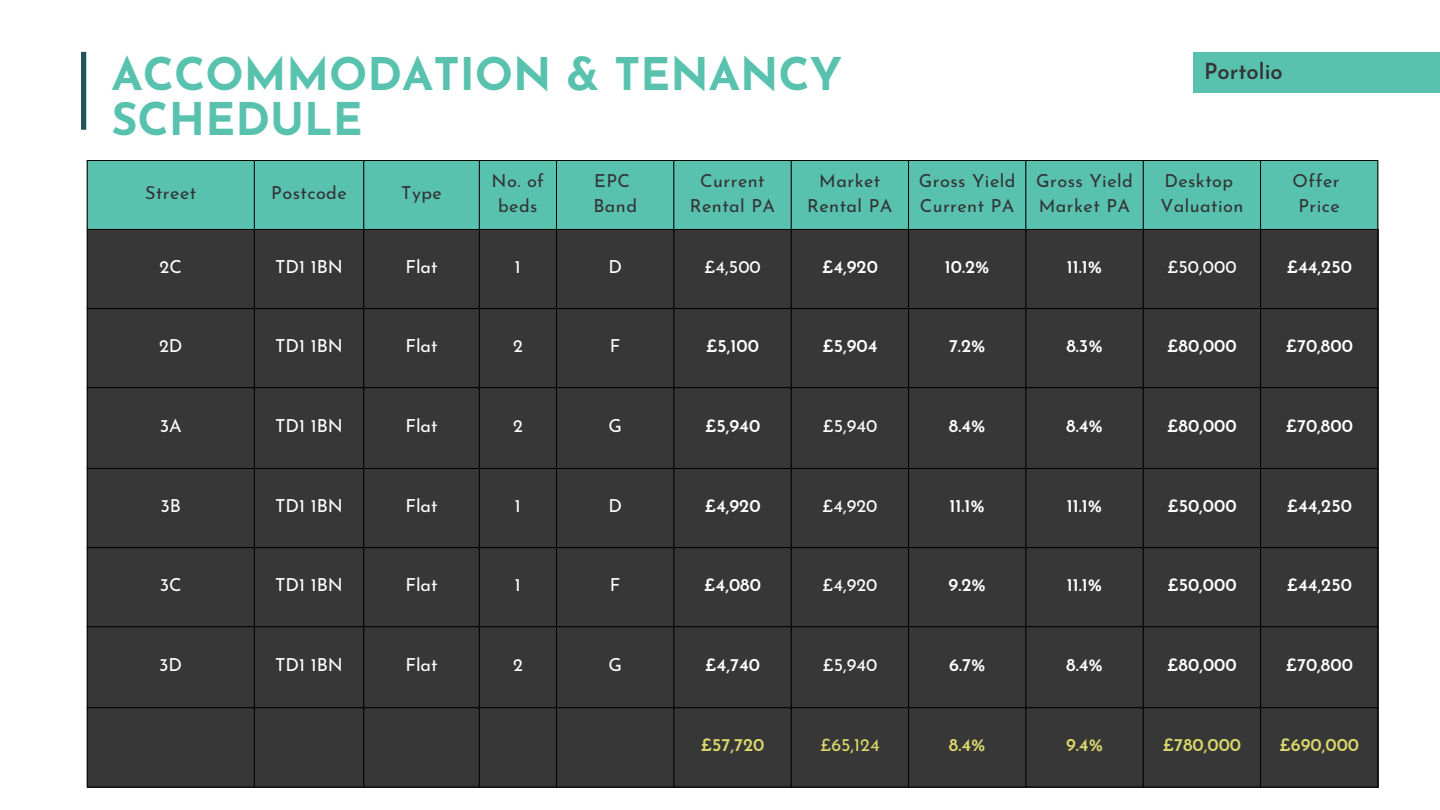
<style>
.page{position:relative;width:1440px;height:810px;background:#fff}
.page>*{position:absolute;margin:0;border:0;box-sizing:border-box;transform-origin:0 0}
.t1{font:700 45px/45px "Josefin Sans";color:#59c2af}
.t2{font:600 22px "Josefin Sans";color:#333}
.t3{font:600 18px "Josefin Sans";color:#fff}
.t4{font:18px/24.8px "Josefin Sans";letter-spacing:.025em;color:#333;text-align:center}
.t5{font:18px "Josefin Sans";color:#fff}
.t6{font:600 18px "Josefin Sans";color:#dbd86b}
.t7{font:18px "Josefin Sans";color:#dbd86b}
</style>
<div class="page">
<div style="left:87px;top:229px;width:1291px;height:558px;background:#373737"></div>
<div style="left:81px;top:52px;width:5px;height:78px;background:#20535a"></div>
<div style="left:88px;top:161px;width:1290px;height:68px;background:#59c2af"></div>
<hr style="left:87px;top:161px;width:1px;height:626px;background:#000">
<hr style="left:254px;top:161px;width:1px;height:626px;background:#000">
<hr style="left:364px;top:161px;width:1px;height:626px;background:#000">
<hr style="left:479px;top:161px;width:1px;height:626px;background:#000">
<hr style="left:556px;top:161px;width:1px;height:626px;background:#000">
<hr style="left:674px;top:161px;width:1px;height:626px;background:#000">
<hr style="left:791px;top:161px;width:1px;height:626px;background:#000">
<hr style="left:908px;top:161px;width:1px;height:626px;background:#000">
<hr style="left:1026px;top:161px;width:1px;height:626px;background:#000">
<hr style="left:1143px;top:161px;width:1px;height:626px;background:#000">
<hr style="left:1260px;top:161px;width:1px;height:626px;background:#000">
<hr style="left:1378px;top:161px;width:1px;height:626px;background:#000">
<hr style="left:87px;top:160px;width:1291px;height:1px;background:#000">
<hr style="left:87px;top:308px;width:1291px;height:1px;background:#000">
<hr style="left:87px;top:388px;width:1291px;height:1px;background:#000">
<hr style="left:87px;top:468px;width:1291px;height:1px;background:#000">
<hr style="left:87px;top:547px;width:1291px;height:1px;background:#000">
<hr style="left:87px;top:627px;width:1291px;height:1px;background:#000">
<hr style="left:87px;top:708px;width:1291px;height:1px;background:#000">
<hr style="left:87px;top:787px;width:1291px;height:1px;background:#000">
<hr style="left:87px;top:229px;width:1291px;height:1px;background:#000">
<div style="left:1193px;top:52px;width:247px;height:40px;background:#59c2af"></div>
<p class="t1" style="left:111px;top:56px;width:733px">ACCOMMODATION &amp; TENANCY<br>SCHEDULE</p>
<p class="t2" style="left:1204px;top:63px;width:80px">Portolio</p>
<h1 class="t4" style="left:145px;top:182px;width:53px">Street</h1>
<p class="t4" style="left:271px;top:182px;width:77px">Postcode</p>
<p class="t4" style="left:401px;top:182px;width:42px">Type</p>
<p class="t4" style="left:492px;top:170px;width:54px">No. of beds</p>
<p class="t4" style="left:594px;top:170px;width:37px">EPC</p>
<p class="t4" style="left:593px;top:195px;width:45px">Band</p>
<p class="t4" style="left:690px;top:170px;width:87px">Current<br>Rental PA</p>
<p class="t4" style="left:807px;top:170px;width:87px">Market<br>Rental PA</p>
<p class="t4" style="left:919px;top:170px;width:98px;text-align:left">Gross Yield<br>Current PA</p>
<p class="t4" style="left:1036px;top:170px;width:98px;text-align:left">Gross Yield<br>Market PA</p>
<p class="t4" style="left:1164px;top:170px;width:70px">Desktop</p>
<p class="t4" style="left:1160px;top:195px;width:84px">Valuation</p>
<p class="t4" style="left:1293px;top:170px;width:49px">Offer</p>
<p class="t4" style="left:1299px;top:195px;width:43px">Price</p>
<p class="t5" style="left:160px;top:260px;width:24px">2C</p>
<p class="t5" style="left:275px;top:260px;width:69px">TD1 1BN</p>
<p class="t5" style="left:405px;top:260px;width:34px">Flat</p>
<p class="t5" style="left:515px;top:260px;width:7px">1</p>
<p class="t5" style="left:608px;top:260px;width:15px">D</p>
<p class="t5" style="left:704px;top:260px;width:58px">£4,500</p>
<p class="t3" style="left:822px;top:260px;width:58px">£4,920</p>
<p class="t3" style="left:945px;top:260px;width:46px">10.2%</p>
<p class="t3" style="left:1067px;top:260px;width:37px">11.1%</p>
<p class="t5" style="left:1167px;top:260px;width:71px">£50,000</p>
<p class="t3" style="left:1286px;top:260px;width:67px">£44,250</p>
<p class="t5" style="left:159px;top:339px;width:25px">2D</p>
<p class="t5" style="left:275px;top:339px;width:69px">TD1 1BN</p>
<p class="t5" style="left:405px;top:339px;width:34px">Flat</p>
<p class="t5" style="left:513px;top:339px;width:11px">2</p>
<p class="t5" style="left:610px;top:339px;width:12px">F</p>
<p class="t3" style="left:706px;top:339px;width:55px">£5,100</p>
<p class="t3" style="left:822px;top:339px;width:57px">£5,904</p>
<p class="t3" style="left:949px;top:339px;width:38px">7.2%</p>
<p class="t3" style="left:1066px;top:339px;width:38px">8.3%</p>
<p class="t3" style="left:1167px;top:339px;width:71px">£80,000</p>
<p class="t3" style="left:1285px;top:339px;width:69px">£70,800</p>
<p class="t5" style="left:160px;top:419px;width:24px">3A</p>
<p class="t5" style="left:275px;top:419px;width:69px">TD1 1BN</p>
<p class="t5" style="left:405px;top:419px;width:34px">Flat</p>
<p class="t5" style="left:513px;top:419px;width:11px">2</p>
<p class="t5" style="left:608px;top:419px;width:15px">G</p>
<p class="t3" style="left:705px;top:419px;width:57px">£5,940</p>
<p class="t5" style="left:822px;top:419px;width:56px">£5,940</p>
<p class="t3" style="left:949px;top:419px;width:38px">8.4%</p>
<p class="t3" style="left:1066px;top:419px;width:38px">8.4%</p>
<p class="t3" style="left:1167px;top:419px;width:71px">£80,000</p>
<p class="t3" style="left:1285px;top:419px;width:69px">£70,800</p>
<p class="t5" style="left:160px;top:499px;width:22px">3B</p>
<p class="t5" style="left:275px;top:499px;width:69px">TD1 1BN</p>
<p class="t5" style="left:405px;top:499px;width:34px">Flat</p>
<p class="t5" style="left:515px;top:499px;width:7px">1</p>
<p class="t5" style="left:608px;top:499px;width:15px">D</p>
<p class="t3" style="left:704px;top:499px;width:58px">£4,920</p>
<p class="t5" style="left:822px;top:499px;width:57px">£4,920</p>
<p class="t3" style="left:949px;top:499px;width:37px">11.1%</p>
<p class="t3" style="left:1067px;top:499px;width:37px">11.1%</p>
<p class="t3" style="left:1167px;top:499px;width:71px">£50,000</p>
<p class="t3" style="left:1286px;top:499px;width:67px">£44,250</p>
<p class="t5" style="left:160px;top:578px;width:23px">3C</p>
<p class="t5" style="left:275px;top:578px;width:69px">TD1 1BN</p>
<p class="t5" style="left:405px;top:578px;width:34px">Flat</p>
<p class="t5" style="left:515px;top:578px;width:7px">1</p>
<p class="t5" style="left:610px;top:578px;width:12px">F</p>
<p class="t3" style="left:704px;top:578px;width:59px">£4,080</p>
<p class="t5" style="left:822px;top:578px;width:57px">£4,920</p>
<p class="t3" style="left:949px;top:578px;width:39px">9.2%</p>
<p class="t3" style="left:1067px;top:578px;width:37px">11.1%</p>
<p class="t3" style="left:1167px;top:578px;width:71px">£50,000</p>
<p class="t3" style="left:1286px;top:578px;width:67px">£44,250</p>
<p class="t5" style="left:159px;top:658px;width:25px">3D</p>
<p class="t5" style="left:275px;top:658px;width:69px">TD1 1BN</p>
<p class="t5" style="left:405px;top:658px;width:34px">Flat</p>
<p class="t5" style="left:513px;top:658px;width:11px">2</p>
<p class="t5" style="left:608px;top:658px;width:15px">G</p>
<p class="t3" style="left:705px;top:658px;width:57px">£4,740</p>
<p class="t5" style="left:822px;top:658px;width:56px">£5,940</p>
<p class="t3" style="left:949px;top:658px;width:38px">6.7%</p>
<p class="t3" style="left:1066px;top:658px;width:38px">8.4%</p>
<p class="t3" style="left:1167px;top:658px;width:71px">£80,000</p>
<p class="t3" style="left:1285px;top:658px;width:69px">£70,800</p>
<p class="t6" style="left:701px;top:738px;width:65px">£57,720</p>
<p class="t7" style="left:820px;top:738px;width:61px">£65,124</p>
<p class="t6" style="left:949px;top:738px;width:38px">8.4%</p>
<p class="t6" style="left:1066px;top:738px;width:38px">9.4%</p>
<p class="t6" style="left:1163px;top:738px;width:80px">£780,000</p>
<p class="t6" style="left:1279px;top:738px;width:81px">£690,000</p>
</div>
